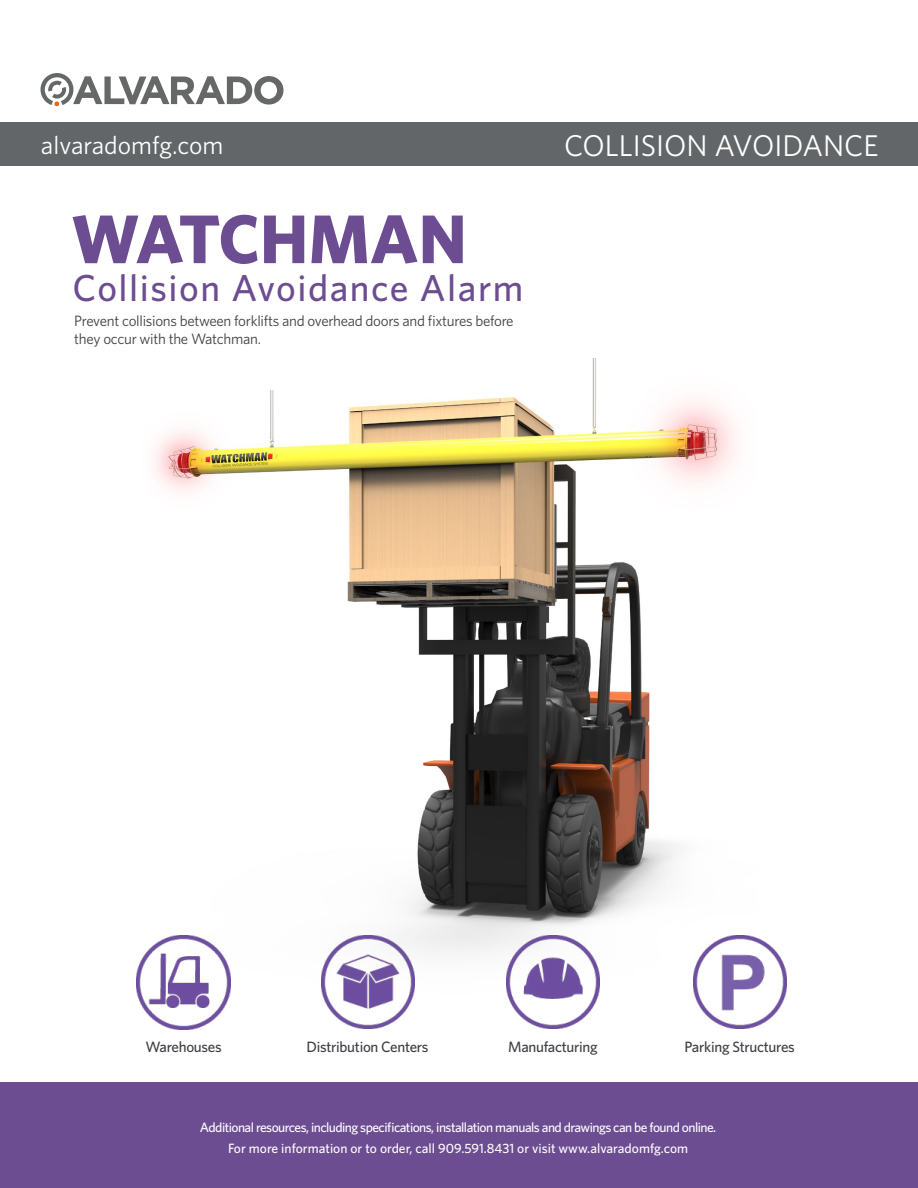
<style>
.page{position:relative;width:918px;height:1188px;background:#fff}
.page>*{position:absolute;margin:0;border:0;box-sizing:border-box;transform-origin:0 0}
.t1{font:700 69px "Whitney";color:#6d4d91}
.t2{font:500 37.5px "Whitney";letter-spacing:.04em;color:#6d4d91}
.t3{font:30px "Whitney";color:#fff}
.t4{font:25.5px "Whitney";color:#fff}
.t5{font:15px/18px "Whitney";letter-spacing:-.02em;color:#3d3f44}
.t6{font:500 15px "Whitney";letter-spacing:-.02em;color:#3d3f44}
.t7{font:500 13.5px/21px "Whitney";letter-spacing:-.04em;color:#fff;text-align:center}
</style>
<div class="page">
<div style="left:0;top:122px;width:918px;height:44px;background:#636669"></div>
<svg style="left:40px;top:73px;width:243px;height:33px"></svg>
<div style="left:0;top:1082px;width:918px;height:106px;background:#6d4d91"></div>
<img style="left:154px;top:359px;width:598px;height:671px">
<div style="left:262px;top:357px;width:20px;height:32px;background:#fff"></div>
<img style="left:136px;top:935px;width:94px;height:94px">
<img style="left:322px;top:936px;width:92px;height:92px">
<img style="left:507px;top:935px;width:92px;height:93px">
<img style="left:694px;top:936px;width:92px;height:92px">
<h3 class="t4" style="left:41px;top:128px;width:184px">alvaradomfg.com</h3>
<h3 class="t3" style="left:564px;top:125px;width:316px">COLLISION AVOIDANCE</h3>
<h1 class="t1" style="left:71px;top:193px;width:397px">WATCHMAN</h1>
<h2 class="t2" style="left:72px;top:263px;width:453px">Collision Avoidance Alarm</h2>
<p class="t5" style="left:74px;top:311px;width:441px">Prevent collisions between forklifts and overhead doors and fixtures before they occur with the Watchman.</p>
<p class="t6" style="left:146px;top:1037px;width:78px">Warehouses</p>
<p class="t6" style="left:307px;top:1037px;width:123px">Distribution Centers</p>
<p class="t6" style="left:508px;top:1037px;width:91px">Manufacturing</p>
<p class="t6" style="left:685px;top:1037px;width:112px">Parking Structures</p>
<p class="t7" style="left:200px;top:1117px;width:518px">Additional resources, including specifications, installation manuals and drawings can be found online.<br>For more information or to order, call 909.591.8431 or visit www.alvaradomfg.com</p>
</div>
